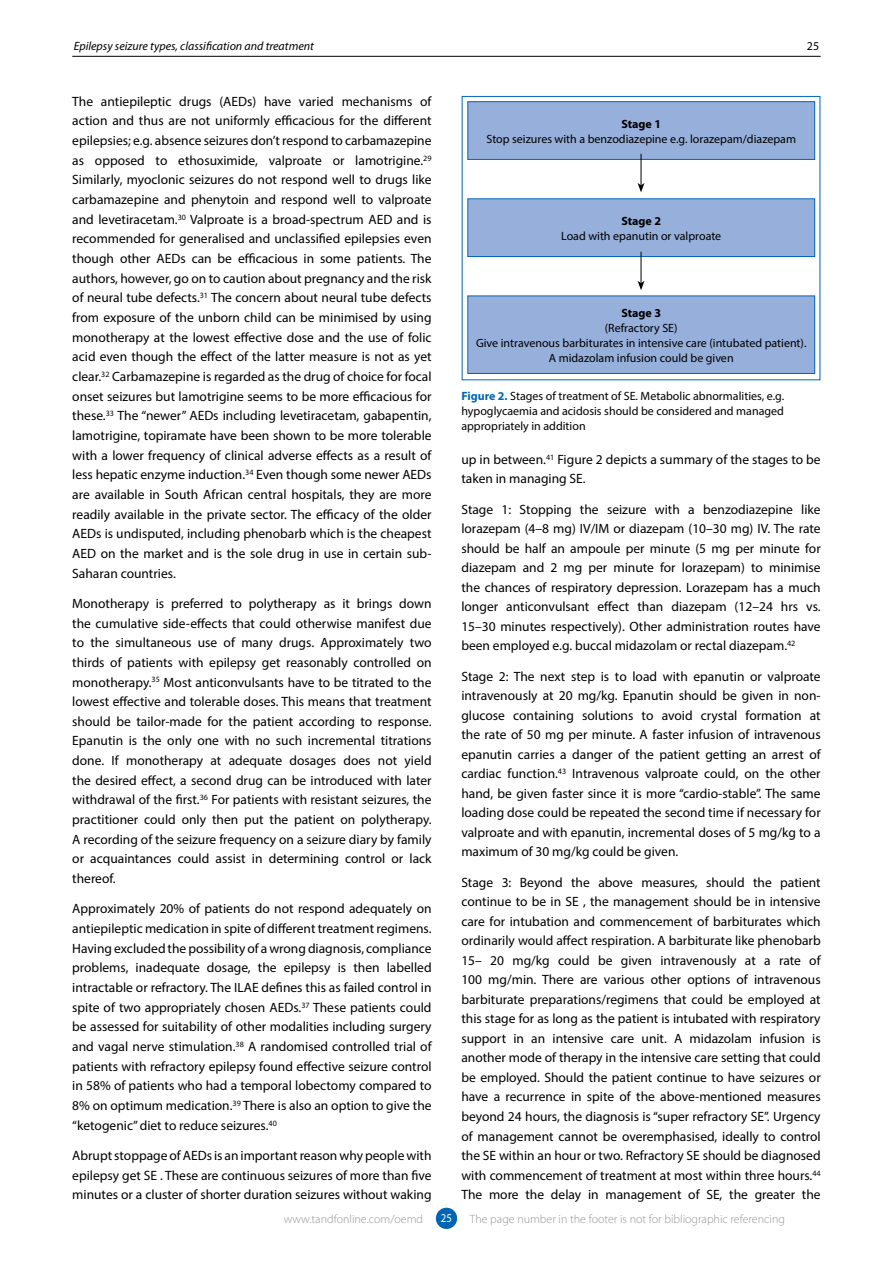
<style>
.page{position:relative;width:893px;height:1263px;background:#fff}
.page>*{position:absolute;margin:0;border:0;box-sizing:border-box;transform-origin:0 0}
.t1{font:13.5px/19.6px "Myriad Pro";color:#000;text-align:justify}
.t2{font:12px/15px "Myriad Pro";color:#000;text-align:center}
.t3{font:300 12px "Myriad Pro";color:#939598}
.t4{font:italic 12px "Myriad Pro";color:#000}
.t5{font:700 12px "Myriad Pro";color:#000}
.t6{font:12px "Myriad Pro";color:#fff;scale:.9 1}
.s1{font-weight:700;color:#0066b3}
</style>
<div class="page">
<hr style="left:72px;top:56px;width:749px;height:1px;background:#000">
<div style="left:436px;top:1208px;width:21px;height:21px;background:#0066b3;border-radius:50%"></div>
<svg style="left:467px;top:101px;width:348px;height:59px;background:#90acd9"></svg>
<div style="left:468px;top:199px;width:347px;height:58px;background:#96afdb"></div>
<div style="left:467px;top:198px;width:348px;height:59px;border:1px solid #0066b3"></div>
<div style="left:468px;top:296px;width:347px;height:77px;background:#96afdb"></div>
<div style="left:467px;top:295px;width:348px;height:79px;border:1px solid #0066b3"></div>
<hr style="left:641px;top:154px;width:1px;height:31px;background:#000">
<svg style="left:638px;top:183px;width:6px;height:9px"></svg>
<hr style="left:641px;top:252px;width:1px;height:31px;background:#000">
<svg style="left:638px;top:281px;width:6px;height:9px"></svg>
<p class="t4" style="left:74px;top:38px;width:242px">Epilepsy seizure types, classification and treatment</p>
<p class="t2" style="left:807px;top:38px;width:14px">25</p>
<p class="t1" style="left:72px;top:91px;width:361px">The antiepileptic drugs (AEDs) have varied mechanisms of action and thus are not uniformly efficacious for the different epilepsies; e.g. absence seizures don’t respond to carbamazepine as opposed to ethosuximide, valproate or lamotrigine.<sup>29<br></sup>Similarly, myoclonic seizures do not respond well to drugs like carbamazepine and phenytoin and respond well to valproate and levetiracetam.<sup>30</sup> Valproate is a broad-spectrum AED and is recommended for generalised and unclassified epilepsies even though other AEDs can be efficacious in some patients. The authors, however, go on to caution about pregnancy and the risk of neural tube defects.<sup>31</sup> The concern about neural tube defects from exposure of the unborn child can be minimised by using monotherapy at the lowest effective dose and the use of folic acid even though the effect of the latter measure is not as yet clear.<sup>32</sup> Carbamazepine is regarded as the drug of choice for focal onset seizures but lamotrigine seems to be more efficacious for these.<sup>33</sup> The “newer” AEDs including levetiracetam, gabapentin, lamotrigine, topiramate have been shown to be more tolerable with a lower frequency of clinical adverse effects as a result of less hepatic enzyme induction.<sup>34</sup> Even though some newer AEDs are available in South African central hospitals, they are more readily available in the private sector. The efficacy of the older AEDs is undisputed, including phenobarb which is the cheapest AED on the market and is the sole drug in use in certain sub-Saharan countries.</p>
<p class="t1" style="left:72px;top:593px;width:361px">Monotherapy is preferred to polytherapy as it brings down the cumulative side-effects that could otherwise manifest due to the simultaneous use of many drugs. Approximately two thirds of patients with epilepsy get reasonably controlled on monotherapy.<sup>35</sup> Most anticonvulsants have to be titrated to the lowest effective and tolerable doses. This means that treatment should be tailor-made for the patient according to response.<br>Epanutin is the only one with no such incremental titrations done. If monotherapy at adequate dosages does not yield the desired effect, a second drug can be introduced with later withdrawal of the first.<sup>36</sup> For patients with resistant seizures, the practitioner could only then put the patient on polytherapy.<br>A recording of the seizure frequency on a seizure diary by family or acquaintances could assist in determining control or lack thereof.</p>
<p class="t1" style="left:72px;top:899px;width:361px">Approximately 20% of patients do not respond adequately on antiepileptic medication in spite of different treatment regimens.<br>Having excluded the possibility of a wrong diagnosis, compliance problems, inadequate dosage, the epilepsy is then labelled intractable or refractory. The ILAE defines this as failed control in spite of two appropriately chosen AEDs.<sup>37</sup> These patients could be assessed for suitability of other modalities including surgery and vagal nerve stimulation.<sup>38</sup> A randomised controlled trial of patients with refractory epilepsy found effective seizure control in 58% of patients who had a temporal lobectomy compared to 8% on optimum medication.<sup>39</sup> There is also an option to give the “ketogenic” diet to reduce seizures.<sup>40</sup></p>
<p class="t1" style="left:72px;top:1145px;width:361px">Abrupt stoppage of AEDs is an important reason why people with epilepsy get SE . These are continuous seizures of more than five minutes or a cluster of shorter duration seizures without waking</p>
<p class="t5" style="left:621px;top:116px;width:41px">Stage 1</p>
<p class="t2" style="left:486px;top:131px;width:311px">Stop seizures with a benzodiazepine e.g. lorazepam/diazepam</p>
<p class="t5" style="left:621px;top:213px;width:41px">Stage 2</p>
<p class="t2" style="left:561px;top:228px;width:162px">Load with epanutin or valproate</p>
<p class="t5" style="left:621px;top:305px;width:41px">Stage 3</p>
<p class="t2" style="left:476px;top:320px;width:332px">(Refractory SE)<br>Give intravenous barbiturates in intensive care (intubated patient).<br>A midazolam infusion could be given</p>
<p class="t2" style="left:461px;top:388px;width:324px;text-align:justify"><span class="s1">Figure 2.</span> Stages of treatment of SE. Metabolic abnormalities, e.g. hypoglycaemia and acidosis should be considered and managed appropriately in addition</p>
<p class="t1" style="left:461px;top:449px;width:361px">up in between.<sup>41</sup> Figure 2 depicts a summary of the stages to be taken in managing SE.</p>
<p class="t1" style="left:461px;top:499px;width:361px">Stage 1: Stopping the seizure with a benzodiazepine like lorazepam (4–8 mg) IV/IM or diazepam (10–30 mg) IV. The rate should be half an ampoule per minute (5 mg per minute for diazepam and 2 mg per minute for lorazepam) to minimise the chances of respiratory depression. Lorazepam has a much longer anticonvulsant effect than diazepam (12–24 hrs vs.<br>15–30 minutes respectively). Other administration routes have been employed e.g. buccal midazolam or rectal diazepam.<sup>42</sup></p>
<p class="t1" style="left:461px;top:666px;width:361px">Stage 2: The next step is to load with epanutin or valproate intravenously at 20 mg/kg. Epanutin should be given in non&shy;glucose containing solutions to avoid crystal formation at the rate of 50 mg per minute. A faster infusion of intravenous epanutin carries a danger of the patient getting an arrest of cardiac function.<sup>43</sup> Intravenous valproate could, on the other hand, be given faster since it is more “cardio-stable”. The same loading dose could be repeated the second time if necessary for valproate and with epanutin, incremental doses of 5 mg/kg to a maximum of 30 mg/kg could be given.</p>
<p class="t1" style="left:461px;top:872px;width:361px">Stage 3: Beyond the above measures, should the patient continue to be in SE , the management should be in intensive care for intubation and commencement of barbiturates which ordinarily would affect respiration. A barbiturate like phenobarb 15– 20 mg/kg could be given intravenously at a rate of 100 mg/min. There are various other options of intravenous barbiturate preparations/regimens that could be employed at this stage for as long as the patient is intubated with respiratory support in an intensive care unit. A midazolam infusion is another mode of therapy in the intensive care setting that could be employed. Should the patient continue to have seizures or have a recurrence in spite of the above-mentioned measures beyond 24 hours, the diagnosis is “super refractory SE”. Urgency of management cannot be overemphasised, ideally to control the SE within an hour or two. Refractory SE should be diagnosed with commencement of treatment at most within three hours.<sup>44<br></sup>The more the delay in management of SE, the greater the</p>
<p class="t3" style="left:284px;top:1212px;width:141px">www.tandfonline.com/oemd</p>
<p class="t6" style="left:441px;top:1211px;width:14px">25</p>
<p class="t3" style="left:470px;top:1212px;width:317px">The page number in the footer is not for bibliographic referencing</p>
</div>
